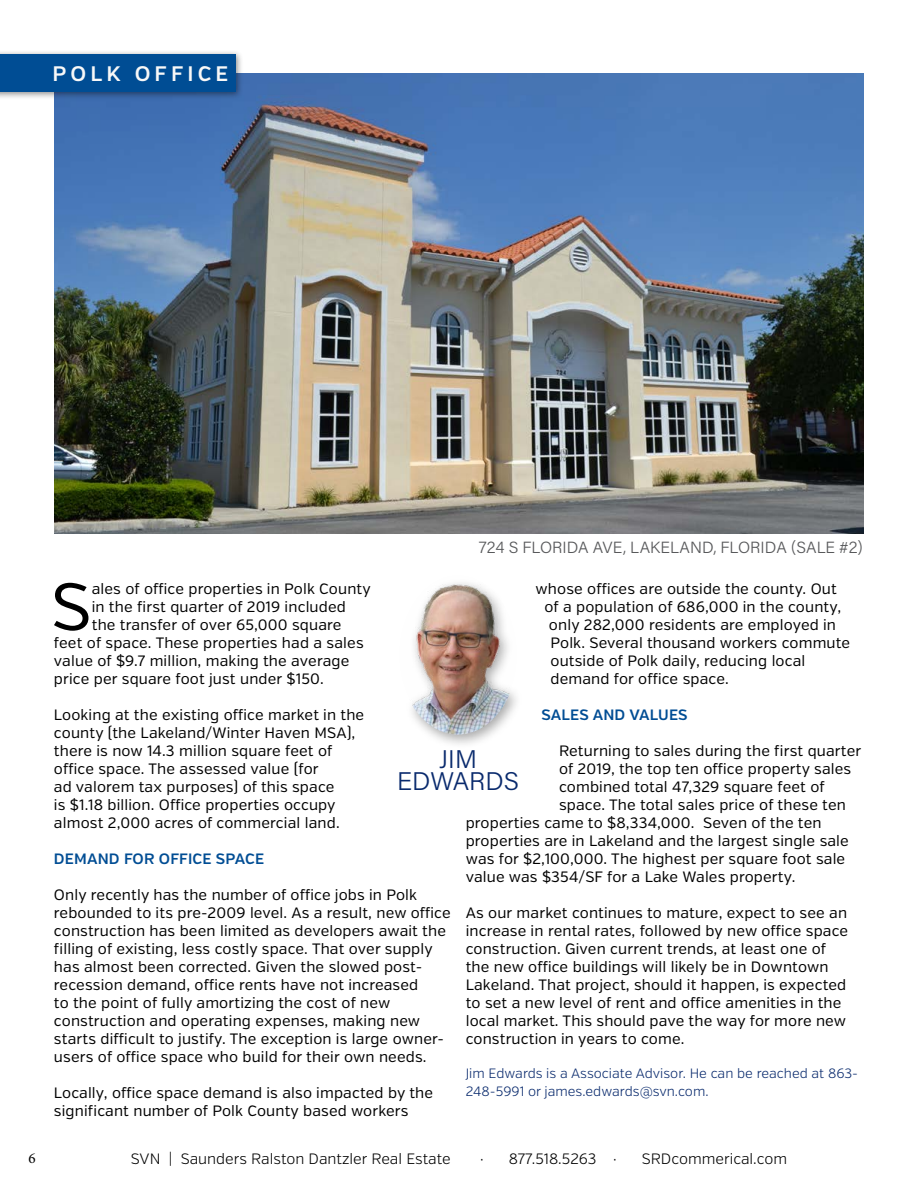
<style>
.page{position:relative;width:918px;height:1188px;background:#fff}
.page>*{position:absolute;margin:0;border:0;box-sizing:border-box;transform-origin:0 0}
.t1{font:66.45px "Verb";color:#000}
.t2{font:300 25.5px/22.5px "Acumin Pro";color:#092a6d;text-align:center}
.t3{font:600 21px "Verb";letter-spacing:.2em;color:#f8f8f8}
.t4{font:300 16.2px "Acumin Pro";color:#58595b}
.t5{font:15px/18px "Verb";letter-spacing:.01em;color:#000}
.t6{font:300 15px "Verb";color:#000}
.t7{font:600 15px "Verb";letter-spacing:.01em;color:#004d94}
.t8{font:15px "Minion Pro";color:#000}
.t9{font:300 13.5px/18px "Verb";color:#092a6d}
</style>
<div class="page">
<img style="left:54px;top:73px;width:810px;height:461px">
<div style="left:405px;top:578px;width:119px;height:171px;background:#000;opacity:.35"></div>
<img style="left:405px;top:578px;width:112px;height:156px">
<div style="left:0;top:50px;width:244px;height:50px;background:#000;opacity:.45"></div>
<div style="left:0;top:54px;width:235px;height:38px;background:#004d94"></div>
<h3 class="t3" style="left:52px;top:61px;width:177px">POLK OFFICE</h3>
<p class="t4" style="left:479px;top:536px;width:386px">724 S FLORIDA AVE, LAKELAND, FLORIDA (SALE #2)</p>
<h1 class="t1" style="left:51px;top:567px;width:42px">S</h1>
<p class="t5" style="left:92px;top:580px;width:281px">ales of office properties in Polk County</p>
<p class="t5" style="left:535px;top:580px;width:303px">whose offices are outside the county. Out</p>
<p class="t5" style="left:544px;top:598px;width:298px">of a population of 686,000 in the county,</p>
<p class="t5" style="left:549px;top:616px;width:289px">only 282,000 residents are employed in</p>
<p class="t5" style="left:550px;top:634px;width:301px">Polk. Several thousand workers commute</p>
<p class="t5" style="left:550px;top:652px;width:256px">outside of Polk daily, reducing local</p>
<p class="t5" style="left:550px;top:670px;width:180px">demand for office space.</p>
<p class="t7" style="left:541px;top:706px;width:148px">SALES AND VALUES</p>
<p class="t5" style="left:559px;top:742px;width:304px">Returning to sales during the first quarter</p>
<p class="t5" style="left:559px;top:760px;width:294px">of 2019, the top ten office property sales</p>
<p class="t5" style="left:559px;top:778px;width:267px">combined total 47,329 square feet of</p>
<p class="t5" style="left:559px;top:796px;width:288px">space. The total sales price of these ten</p>
<p class="t5" style="left:466px;top:814px;width:357px">properties came to $8,334,000. Seven of the ten</p>
<p class="t5" style="left:466px;top:832px;width:385px">properties are in Lakeland and the largest single sale</p>
<p class="t5" style="left:466px;top:850px;width:381px">was for $2,100,000. The highest per square foot sale</p>
<p class="t5" style="left:466px;top:868px;width:331px">value was $354/SF for a Lake Wales property.</p>
<p class="t5" style="left:466px;top:904px;width:384px">As our market continues to mature, expect to see an increase in rental rates, followed by new office space construction. Given current trends, at least one of the new office buildings will likely be in Downtown Lakeland. That project, should it happen, is expected to set a new level of rent and office amenities in the local market. This should pave the way for more new construction in years to come.</p>
<p class="t9" style="left:466px;top:1065px;width:394px">Jim Edwards is a Associate Advisor. He can be reached at 863-<br>248-5991 or james.edwards@svn.com.</p>
<p class="t5" style="left:92px;top:598px;width:256px">in the first quarter of 2019 included</p>
<p class="t5" style="left:92px;top:616px;width:251px">the transfer of over 65,000 square</p>
<p class="t5" style="left:54px;top:634px;width:311px">feet of space. These properties had a sales</p>
<p class="t5" style="left:54px;top:652px;width:297px">value of $9.7 million, making the average</p>
<p class="t5" style="left:54px;top:670px;width:271px">price per square foot just under $150.</p>
<p class="t5" style="left:54px;top:706px;width:312px">Looking at the existing office market in the county (the Lakeland/Winter Haven MSA), there is now 14.3 million square feet of office space. The assessed value (for<br>ad valorem tax purposes) of this space<br>is $1.18 billion. Office properties occupy almost 2,000 acres of commercial land.</p>
<p class="t7" style="left:54px;top:850px;width:212px">DEMAND FOR OFFICE SPACE</p>
<p class="t5" style="left:54px;top:886px;width:398px">Only recently has the number of office jobs in Polk rebounded to its pre-2009 level. As a result, new office construction has been limited as developers await the filling of existing, less costly space. That over supply has almost been corrected. Given the slowed post&shy;recession demand, office rents have not increased<br>to the point of fully amortizing the cost of new construction and operating expenses, making new starts difficult to justify. The exception is large owner&shy;users of office space who build for their own needs.</p>
<p class="t5" style="left:54px;top:1084px;width:381px">Locally, office space demand is also impacted by the significant number of Polk County based workers</p>
<h2 class="t2" style="left:397px;top:747px;width:123px">JIM<br>EDWARDS</h2>
<p class="t8" style="left:28px;top:1148px;width:9px">6</p>
<p class="t6" style="left:131px;top:1150px;width:322px">SVN | Saunders Ralston Dantzler Real Estate</p>
<p class="t6" style="left:480px;top:1150px;width:138px">· 877.518.5263 ·</p>
<p class="t6" style="left:642px;top:1150px;width:147px">SRDcommerical.com</p>
</div>
